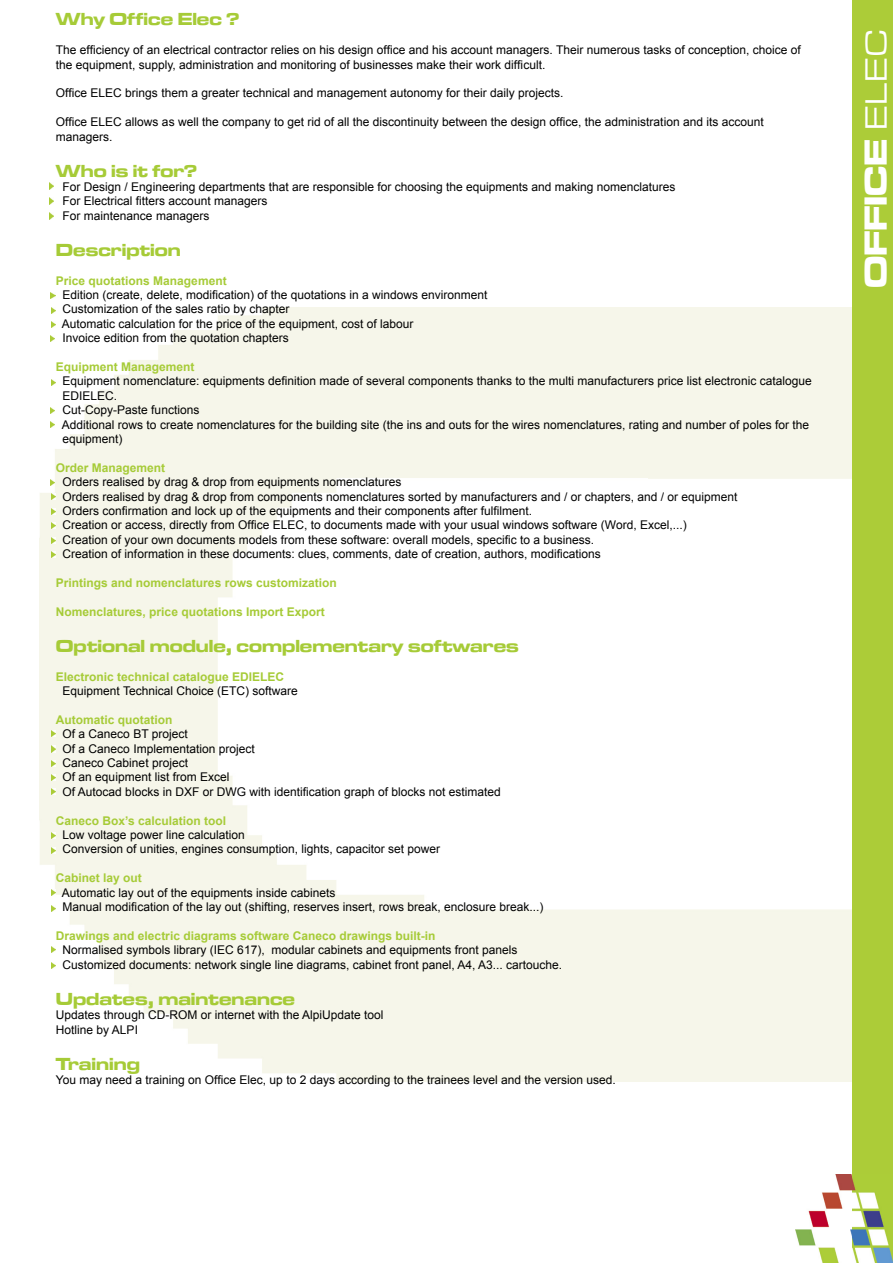
<style>
.page{position:relative;width:893px;height:1263px;background:#fff}
.page>*{position:absolute;margin:0;border:0;box-sizing:border-box;transform-origin:0 0}
.t1{font:33px "Microgramma D Bold Exte";color:#fff}
.t2{font:18px "Microgramma D Bold Exte";color:#a6cb37}
.t3{font:12px/14.4px "Arial";color:#000}
.t4{font:700 12px "Arial";color:#a6cb37}
.s1{font-family:"Metrostyle Extended";font-size:36px}
</style>
<div class="page">
<img style="left:40px;top:308px;width:812px;height:773px">
<div style="left:852px;top:0;width:41px;height:1174px;background:#accc38"></div>
<svg style="left:51px;top:889px;width:5px;height:6px"></svg>
<svg style="left:51px;top:906px;width:5px;height:6px"></svg>
<svg style="left:51px;top:946px;width:5px;height:6px"></svg>
<svg style="left:51px;top:963px;width:5px;height:6px"></svg>
<svg style="left:51px;top:307px;width:5px;height:6px"></svg>
<svg style="left:51px;top:321px;width:5px;height:6px"></svg>
<svg style="left:50px;top:335px;width:5px;height:6px"></svg>
<svg style="left:51px;top:379px;width:5px;height:6px"></svg>
<svg style="left:50px;top:407px;width:5px;height:7px"></svg>
<svg style="left:50px;top:422px;width:5px;height:6px"></svg>
<svg style="left:50px;top:479px;width:5px;height:6px"></svg>
<svg style="left:51px;top:493px;width:5px;height:6px"></svg>
<svg style="left:51px;top:508px;width:5px;height:6px"></svg>
<svg style="left:51px;top:522px;width:5px;height:6px"></svg>
<svg style="left:51px;top:537px;width:5px;height:7px"></svg>
<svg style="left:51px;top:551px;width:5px;height:6px"></svg>
<svg style="left:51px;top:731px;width:5px;height:6px"></svg>
<svg style="left:51px;top:746px;width:5px;height:6px"></svg>
<svg style="left:51px;top:760px;width:5px;height:6px"></svg>
<svg style="left:49px;top:183px;width:5px;height:6px"></svg>
<svg style="left:49px;top:198px;width:5px;height:6px"></svg>
<svg style="left:49px;top:213px;width:5px;height:6px"></svg>
<svg style="left:50px;top:292px;width:5px;height:6px"></svg>
<svg style="left:51px;top:789px;width:5px;height:6px"></svg>
<svg style="left:51px;top:775px;width:5px;height:6px"></svg>
<svg style="left:51px;top:832px;width:5px;height:6px"></svg>
<svg style="left:51px;top:847px;width:5px;height:6px"></svg>
<img style="left:796px;top:1174px;width:97px;height:89px">
<h2 class="t2" style="left:56px;top:7px;width:185px">Why Office Elec ?</h2>
<p class="t3" style="left:56px;top:43px;width:746px">The efficiency of an electrical contractor relies on his design office and his account managers. Their numerous tasks of conception, choice of the equipment, supply, administration and monitoring of businesses make their work difficult.</p>
<p class="t3" style="left:56px;top:86px;width:509px">Office ELEC brings them a greater technical and management autonomy for their daily projects.</p>
<p class="t3" style="left:56px;top:115px;width:709px">Office ELEC allows as well the company to get rid of all the discontinuity between the design office, the administration and its account managers.</p>
<h2 class="t2" style="left:56px;top:158px;width:143px">Who is it for?</h2>
<p class="t3" style="left:63px;top:180px;width:614px">For Design / Engineering departments that are responsible for choosing the equipments and making nomenclatures<br>For Electrical fitters account managers<br>For maintenance managers</p>
<h2 class="t2" style="left:56px;top:238px;width:126px">Description</h2>
<p class="t4" style="left:56px;top:272px;width:172px">Price quotations Management</p>
<p class="t3" style="left:62px;top:288px;width:427px">Edition (create, delete, modification) of the quotations in a windows environment Customization of the sales ratio by chapter<br>Automatic calculation for the price of the equipment, cost of labour<br>Invoice edition from the quotation chapters</p>
<p class="t4" style="left:56px;top:359px;width:140px">Equipment Management</p>
<p class="t3" style="left:62px;top:374px;width:751px">Equipment nomenclature: equipments definition made of several components thanks to the multi manufacturers price list electronic catalogue EDIELEC.<br>Cut-Copy-Paste functions<br>Additional rows to create nomenclatures for the building site (the ins and outs for the wires nomenclatures, rating and number of poles for the equipment)</p>
<p class="t4" style="left:56px;top:460px;width:111px">Order Management</p>
<p class="t3" style="left:63px;top:475px;width:676px">Orders realised by drag &amp; drop from equipments nomenclatures<br>Orders realised by drag &amp; drop from components nomenclatures sorted by manufacturers and / or chapters, and / or equipment Orders confirmation and lock up of the equipments and their components after fulfilment.<br>Creation or access, directly from Office ELEC, to documents made with your usual windows software (Word, Excel,...)<br>Creation of your own documents models from these software: overall models, specific to a business.<br>Creation of information in these documents: clues, comments, date of creation, authors, modifications</p>
<p class="t4" style="left:56px;top:575px;width:282px">Printings and nomenclatures rows customization</p>
<p class="t4" style="left:56px;top:604px;width:270px">Nomenclatures, price quotations Import Export</p>
<h2 class="t2" style="left:56px;top:634px;width:464px">Optional module, complementary softwares</h2>
<p class="t4" style="left:56px;top:668px;width:230px">Electronic technical catalogue EDIELEC</p>
<p class="t3" style="left:63px;top:684px;width:237px">Equipment Technical Choice (ETC) software</p>
<p class="t4" style="left:56px;top:712px;width:118px">Automatic quotation</p>
<p class="t3" style="left:63px;top:727px;width:440px">Of a Caneco BT project<br>Of a Caneco Implementation project<br>Caneco Cabinet project<br>Of an equipment list from Excel<br>Of Autocad blocks in DXF or DWG with identification graph of blocks not estimated</p>
<p class="t4" style="left:56px;top:812px;width:172px">Caneco Box’s calculation tool</p>
<p class="t3" style="left:63px;top:828px;width:379px">Low voltage power line calculation<br>Conversion of unities, engines consumption, lights, capacitor set power</p>
<p class="t4" style="left:56px;top:870px;width:88px">Cabinet lay out</p>
<p class="t3" style="left:62px;top:885px;width:483px">Automatic lay out of the equipments inside cabinets<br>Manual modification of the lay out (shifting, reserves insert, rows break, enclosure break...)</p>
<p class="t4" style="left:56px;top:928px;width:381px">Drawings and electric diagrams software Caneco drawings built-in</p>
<p class="t3" style="left:63px;top:943px;width:501px">Normalised symbols library (IEC 617), modular cabinets and equipments front panels<br>Customized documents: network single line diagrams, cabinet front panel, A4, A3... cartouche.</p>
<h2 class="t2" style="left:56px;top:986px;width:241px">Updates, maintenance</h2>
<p class="t3" style="left:56px;top:1008px;width:329px">Updates through CD-ROM or internet with the AlpiUpdate tool<br>Hotline by ALPI</p>
<h2 class="t2" style="left:56px;top:1051px;width:85px">Training</h2>
<p class="t3" style="left:56px;top:1072px;width:561px">You may need a training on Office Elec, up to 2 days according to the trainees level and the version used.</p>
<h1 class="t1" style="left:853px;top:288px;width:261px;rotate:-90deg">OFFICE <span class="s1">ELEC</span></h1>
</div>
